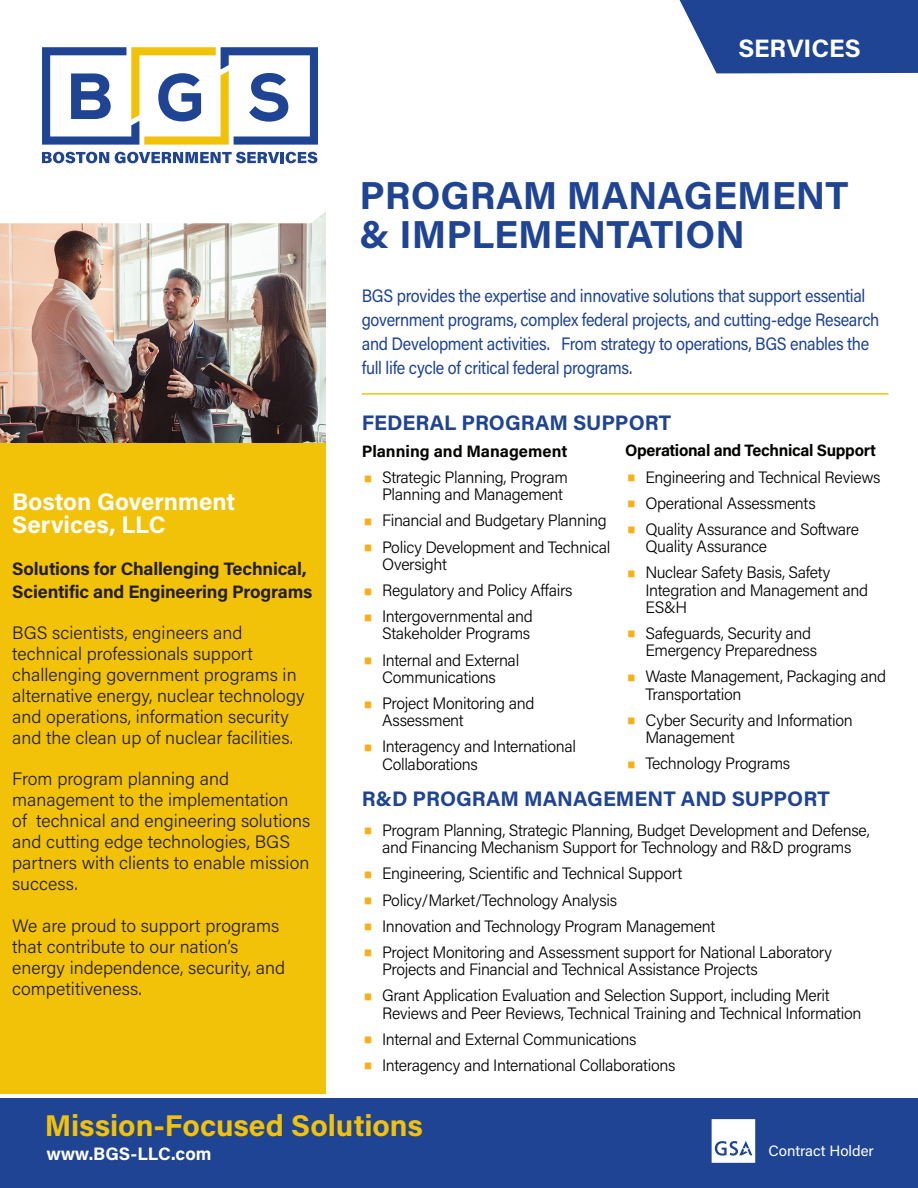
<style>
.page{position:relative;width:918px;height:1188px;background:#fff}
.page>*{position:absolute;margin:0;border:0;box-sizing:border-box;transform-origin:0 0}
.SECTION_HEAD{font:700 39px/39px "Acumin Pro";color:#1f4494}
.t1{font:700 30px "Acumin Pro";color:#f2c209}
.t2{font:700 25.2px "Acumin Pro";color:#fff}
.body_sidebar{font:700 24px/22.5px "Acumin Pro";color:#fff}
.t3{font:700 21px "Acumin Pro";color:#1f4494}
.body_sidebar-2{font:300 18px/21px "Acumin Pro";color:#231f20}
.body_sidebar-3{font:18px/24px "Acumin Pro";letter-spacing:-.02em;color:#1f4494;scale:.9 1}
.body_sidebar-4{font:700 18px/22.5px "Acumin Pro";letter-spacing:-.01em;color:#231f20}
.t4{font:700 18px "Acumin Pro";color:#fff}
.t5{font:300 16.5px/17.2px "Acumin Pro";letter-spacing:-.02em;color:#040503}
.BL{font:700 16.5px "Acumin Pro";letter-spacing:-.02em;color:#040503}
.BL-2{font:700 16.5px "Acumin Pro";color:#040503}
.t6{font:15px "Acumin Pro";color:#fff}
.s1{font-size:36px;color:#faaf18}
</style>
<div class="page">
<div style="left:0;top:212px;width:326px;height:882px;background:#f2c209"></div>
<img style="left:0;top:223px;width:325px;height:220px">
<div style="left:0;top:1098px;width:918px;height:90px;background:#1f4494"></div>
<svg style="left:42px;top:152px;width:67px;height:11px"></svg>
<svg style="left:115px;top:152px;width:202px;height:11px"></svg>
<svg style="left:42px;top:47px;width:276px;height:98px"></svg>
<svg style="left:712px;top:1119px;width:43px;height:44px;background:#e5e9f2"></svg>
<div style="left:0;top:212px;width:326px;height:11px;background:#fff"></div>
<hr style="left:362px;top:393px;width:527px;height:2px;background:#f2c209">
<svg style="left:680px;top:0;width:238px;height:73px;background:#30529c"></svg>
<p class="t2" style="left:738px;top:31px;width:124px">SERVICES</p>
<p class="SECTION_HEAD" style="left:360px;top:174px;width:490px">PROGRAM MANAGEMENT &amp; IMPLEMENTATION</p>
<p class="body_sidebar-3" style="left:362px;top:283px;width:577px">BGS provides the expertise and innovative solutions that support essential government programs, complex federal projects, and cutting-edge Research and Development activities. From strategy to operations, BGS enables the full life cycle of critical federal programs.</p>
<p class="body_sidebar" style="left:12px;top:489px;width:224px">Boston Government<br>Services, LLC</p>
<p class="body_sidebar-4" style="left:12px;top:557px;width:302px">Solutions for Challenging Technical,<br>Scientific and Engineering Programs</p>
<p class="body_sidebar-2" style="left:12px;top:622px;width:294px">BGS scientists, engineers and technical professionals support challenging government programs in alternative energy, nuclear technology and operations, information security and the clean up of nuclear facilities.</p>
<p class="body_sidebar-2" style="left:12px;top:768px;width:300px">From program planning and management to the implementation<br>of technical and engineering solutions and cutting edge technologies, BGS partners with clients to enable mission success.</p>
<p class="body_sidebar-2" style="left:12px;top:914px;width:275px">We are proud to support programs that contribute to our nation’s energy independence, security, and competitiveness.</p>
<p class="t3" style="left:362px;top:408px;width:311px">FEDERAL PROGRAM SUPPORT</p>
<p class="BL-2" style="left:362px;top:440px;width:207px">Planning and Management</p>
<p class="t5" style="left:362px;top:468px;width:208px;text-align:right"><span class="s1">•</span> Strategic Planning, Program<br>Planning and Management</p>
<p class="t5" style="left:362px;top:511px;width:247px"><span class="s1">•</span> Financial and Budgetary Planning</p>
<p class="t5" style="left:382px;top:538px;width:230px;text-indent:-20px"><span class="s1">•</span> Policy Development and Technical<br>Oversight</p>
<p class="t5" style="left:362px;top:581px;width:212px"><span class="s1">•</span> Regulatory and Policy Affairs</p>
<p class="t5" style="left:362px;top:607px;width:173px;text-align:right"><span class="s1">•</span> Intergovernmental and<br>Stakeholder Programs</p>
<p class="t5" style="left:362px;top:651px;width:159px;text-align:center"><span class="s1">•</span> Internal and External<br>Communications</p>
<p class="t5" style="left:382px;top:694px;width:154px;text-indent:-20px"><span class="s1">•</span> Project Monitoring and<br>Assessment</p>
<p class="t5" style="left:382px;top:737px;width:195px;text-indent:-20px"><span class="s1">•</span> Interagency and International<br>Collaborations</p>
<p class="BL" style="left:625px;top:439px;width:252px">Operational and Technical Support</p>
<p class="t5" style="left:625px;top:468px;width:257px"><span class="s1">•</span> Engineering and Technical Reviews</p>
<p class="t5" style="left:625px;top:494px;width:192px"><span class="s1">•</span> Operational Assessments</p>
<p class="t5" style="left:645px;top:520px;width:215px;text-indent:-20px"><span class="s1">•</span> Quality Assurance and Software<br>Quality Assurance</p>
<p class="t5" style="left:645px;top:563px;width:224px;text-indent:-20px"><span class="s1">•</span> Nuclear Safety Basis, Safety<br>Integration and Management and<br>ES&amp;H</p>
<p class="t5" style="left:645px;top:624px;width:173px;text-indent:-20px"><span class="s1">•</span> Safeguards, Security and<br>Emergency Preparedness</p>
<p class="t5" style="left:645px;top:667px;width:242px;text-indent:-20px"><span class="s1">•</span> Waste Management, Packaging and<br>Transportation</p>
<p class="t5" style="left:645px;top:711px;width:209px;text-indent:-20px"><span class="s1">•</span> Cyber Security and Information<br>Management</p>
<p class="t5" style="left:625px;top:754px;width:167px"><span class="s1">•</span> Technology Programs</p>
<p class="t3" style="left:362px;top:784px;width:470px">R&amp;D PROGRAM MANAGEMENT AND SUPPORT</p>
<p class="t5" style="left:362px;top:821px;width:510px;text-align:center"><span class="s1">•</span> Program Planning, Strategic Planning, Budget Development and Defense, and Financing Mechanism Support for Technology and R&amp;D programs</p>
<p class="t5" style="left:362px;top:864px;width:322px"><span class="s1">•</span> Engineering, Scientific and Technical Support</p>
<p class="t5" style="left:362px;top:891px;width:257px"><span class="s1">•</span> Policy/Market/Technology Analysis</p>
<p class="t5" style="left:362px;top:917px;width:355px"><span class="s1">•</span> Innovation and Technology Program Management</p>
<p class="t5" style="left:382px;top:943px;width:451px;text-indent:-20px"><span class="s1">•</span> Project Monitoring and Assessment support for National Laboratory<br>Projects and Financial and Technical Assistance Projects</p>
<p class="t5" style="left:382px;top:986px;width:481px;text-indent:-20px"><span class="s1">•</span> Grant Application Evaluation and Selection Support, including Merit<br>Reviews and Peer Reviews, Technical Training and Technical Information</p>
<p class="t5" style="left:362px;top:1030px;width:276px"><span class="s1">•</span> Internal and External Communications</p>
<p class="t5" style="left:362px;top:1056px;width:315px"><span class="s1">•</span> Interagency and International Collaborations</p>
<p class="t1" style="left:45px;top:1104px;width:379px">Mission-Focused Solutions</p>
<p class="t4" style="left:46px;top:1141px;width:167px">www.BGS-LLC.com</p>
<p class="t6" style="left:769px;top:1140px;width:107px">Contract Holder</p>
</div>
